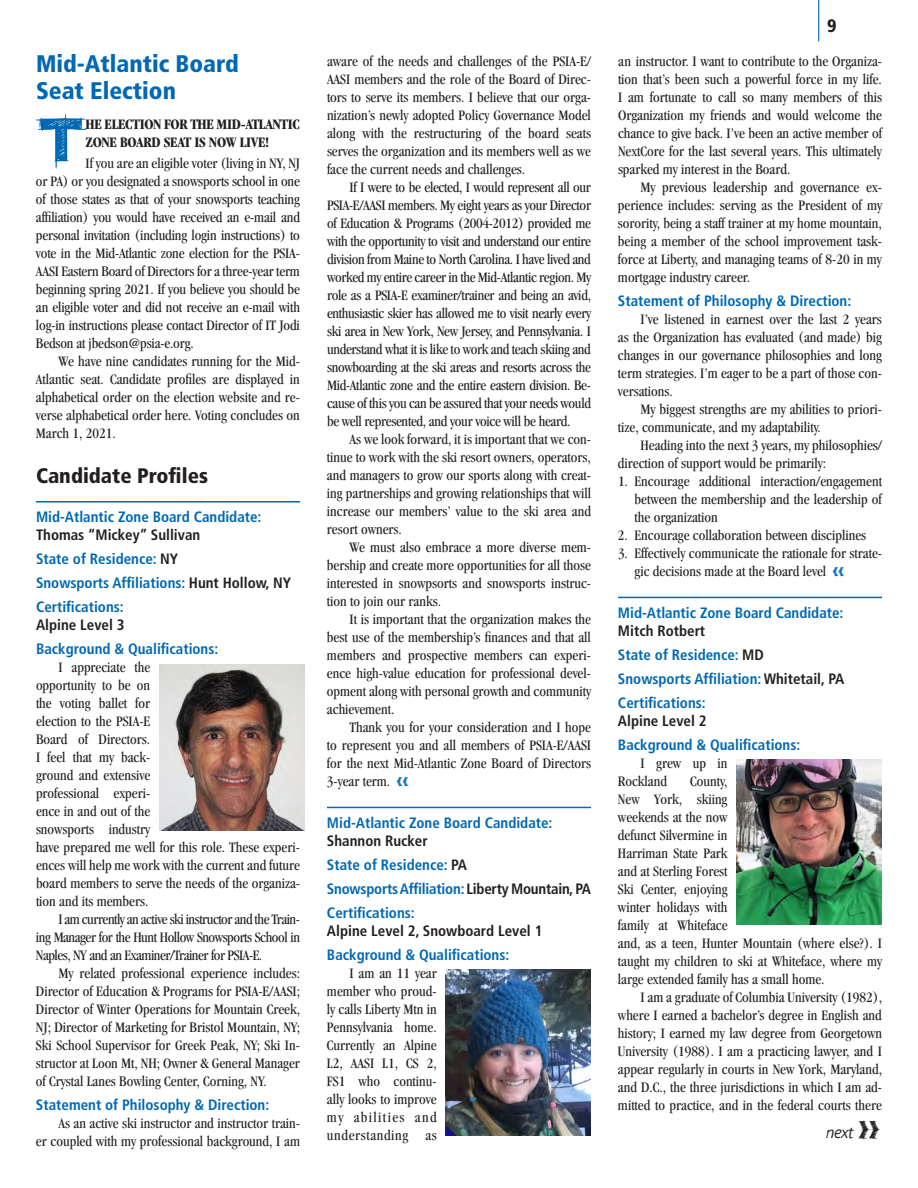
<style>
.page{position:relative;width:918px;height:1188px;background:#fff}
.page>*{position:absolute;margin:0;border:0;box-sizing:border-box;transform-origin:0 0}
.Drop_Cap{font:71.4px "Saucer BB";color:#0168b3}
._1__HEADLINE_NEW{font:900 condensed 24px/27px "Frutiger";color:#0168b3}
._1__HEADLINE_NEW-2{font:900 condensed 21px "Frutiger";color:#231f20}
.t1{font:900 condensed 18px "Frutiger";color:#231f20}
.bd_13{font:16.5px "Flow";color:#231f20}
.t2{font:condensed 15px/18px "Garamond";color:#231f20;text-align:justify}
._4__SUBHEAD{font:700 condensed 15px/18px "Frutiger";color:#0168b3}
.Subhead_Line_Above{font:700 condensed 15px/18px "Frutiger";color:#0168b3}
.Drop_Cap-2{font:700 condensed 15px/18px "Garamond";letter-spacing:-.02em;color:#231f20}
._4__SUBHEAD-2{font:700 condensed 15px/18px "Frutiger";color:#231f20}
.s1{color:#231f20}
.s2{font-family:"Saucer BB";font-stretch:normal;color:#0168b3}
.s3{color:#0168b3}
.s4{font-family:"Saucer BB";font-size:28.5px}
</style>
<div class="page">
<hr style="left:818px;top:0;width:1px;height:41px;background:#0168b3">
<hr style="left:36px;top:501px;width:264px;height:1px;background:#0168b3">
<hr style="left:327px;top:807px;width:264px;height:1px;background:#0168b3">
<hr style="left:618px;top:597px;width:264px;height:1px;background:#0168b3">
<img style="left:159px;top:665px;width:145px;height:165px">
<img style="left:446px;top:970px;width:145px;height:166px">
<img style="left:736px;top:759px;width:146px;height:166px">
<p class="_1__HEADLINE_NEW" style="left:36px;top:50px;width:204px">Mid-Atlantic Board<br>Seat Election</p>
<p class="Drop_Cap" style="left:38px;top:106px;width:48px">T</p>
<p class="Drop_Cap-2" style="left:86px;top:115px;width:216px">HE ELECTION FOR THE MID-ATLANTIC<br>ZONE BOARD SEAT IS NOW LIVE!</p>
<p class="t2" style="left:36px;top:154px;width:266px;text-indent:50px">If you are an eligible voter (living in NY, NJ or PA) or you designated a snowsports school in one of those states as that of your snowsports teaching affiliation) you would have received an e-mail and personal invitation (including login instructions) to vote in the Mid-Atlantic zone election for the PSIA-AASI Eastern Board of Directors for a three-year term beginning spring 2021. If you believe you should be an eligible voter and did not receive an e-mail with log-in instructions please contact Director of IT Jodi Bedson at jbedson@psia-e.org.</p>
<p class="t2" style="left:36px;top:352px;width:266px;text-indent:23px">We have nine candidates running for the Mid-Atlantic seat. Candidate profiles are displayed in alphabetical order on the election website and re&shy;verse alphabetical order here. Voting concludes on March 1, 2021.</p>
<p class="_1__HEADLINE_NEW-2" style="left:36px;top:463px;width:173px">Candidate Profiles</p>
<p class="_4__SUBHEAD" style="left:36px;top:508px;width:227px">Mid-Atlantic Zone Board Candidate:<br><span class="s1">Thomas “Mickey” Sullivan</span></p>
<p class="_4__SUBHEAD" style="left:36px;top:550px;width:144px">State of Residence: <span class="s1">NY</span></p>
<p class="_4__SUBHEAD" style="left:36px;top:574px;width:257px">Snowsports Affiliations: <span class="s1">Hunt Hollow, NY</span></p>
<p class="_4__SUBHEAD" style="left:36px;top:598px;width:90px">Certifications:<br><span class="s1">Alpine Level 3</span></p>
<p class="_4__SUBHEAD" style="left:36px;top:640px;width:184px">Background &amp; Qualifications:</p>
<p class="t2" style="left:36px;top:658px;width:266px;text-align:left;text-indent:22px">I appreciate the<br>opportunity to be on<br>the voting ballet for<br>election to the PSIA-E<br>Board of Directors.<br>I feel that my back-<br>ground and extensive<br>professional experi-<br>ence in and out of the<br>snowsports industry<br>have prepared me well for this role. These experi&shy;ences will help me work with the current and future board members to serve the needs of the organiza&shy;tion and its members.</p>
<p class="t2" style="left:36px;top:910px;width:266px;text-indent:23px">I am currently an active ski instructor and the Train&shy;ing Manager for the Hunt Hollow Snowsports School in Naples, NY and an Examiner/Trainer for PSIA-E.</p>
<p class="t2" style="left:36px;top:964px;width:266px;text-indent:22px">My related professional experience includes:<br>Director of Education &amp; Programs for PSIA-E/AASI; Director of Winter Operations for Mountain Creek, NJ; Director of Marketing for Bristol Mountain, NY; Ski School Supervisor for Greek Peak, NY; Ski In&shy;structor at Loon Mt, NH; Owner &amp; General Manager of Crystal Lanes Bowling Center, Corning, NY.</p>
<p class="_4__SUBHEAD" style="left:36px;top:1096px;width:235px">Statement of Philosophy &amp; Direction:</p>
<p class="t2" style="left:36px;top:1114px;width:266px;text-align:right">As an active ski instructor and instructor train-<br>er coupled with my professional background, I am</p>
<p class="t2" style="left:327px;top:52px;width:266px">aware of the needs and challenges of the PSIA-E/ AASI members and the role of the Board of Direc&shy;tors to serve its members. I believe that our orga&shy;nization’s newly adopted Policy Governance Model along with the restructuring of the board seats serves the organization and its members well as we face the current needs and challenges.</p>
<p class="t2" style="left:327px;top:178px;width:266px;text-indent:22px">If I were to be elected, I would represent all our PSIA-E/AASI members. My eight years as your Director of Education &amp; Programs (2004-2012) provided me with the opportunity to visit and understand our entire division from Maine to North Carolina. I have lived and worked my entire career in the Mid-Atlantic region. My role as a PSIA-E examiner/trainer and being an avid, enthusiastic skier has allowed me to visit nearly every ski area in New York, New Jersey, and Pennsylvania. I understand what it is like to work and teach skiing and snowboarding at the ski areas and resorts across the Mid-Atlantic zone and the entire eastern division. Be&shy;cause of this you can be assured that your needs would be well represented, and your voice will be heard.</p>
<p class="t2" style="left:327px;top:430px;width:266px;text-indent:23px">As we look forward, it is important that we con&shy;tinue to work with the ski resort owners, operators, and managers to grow our sports along with creat&shy;ing partnerships and growing relationships that will increase our members’ value to the ski area and resort owners.</p>
<p class="t2" style="left:327px;top:538px;width:265px;text-indent:22px">We must also embrace a more diverse mem&shy;bership and create more opportunities for all those interested in snowpsorts and snowsports instruc&shy;tion to join our ranks.</p>
<p class="t2" style="left:327px;top:610px;width:266px;text-indent:22px">It is important that the organization makes the best use of the membership’s finances and that all members and prospective members can experi&shy;ence high-value education for professional devel&shy;opment along with personal growth and community achievement.</p>
<p class="t2" style="left:327px;top:718px;width:266px;text-indent:22px">Thank you for your consideration and I hope to represent you and all members of PSIA-E/AASI for the next Mid-Atlantic Zone Board of Directors 3-year term. <span class="s2">&lt;&lt;</span></p>
<p class="Subhead_Line_Above" style="left:327px;top:814px;width:227px">Mid-Atlantic Zone Board Candidate:<br><span class="s1">Shannon Rucker</span></p>
<p class="_4__SUBHEAD" style="left:327px;top:856px;width:142px">State of Residence: <span class="s1">PA</span></p>
<p class="_4__SUBHEAD" style="left:327px;top:880px;width:266px">Snowsports Affiliation: <span class="s1">Liberty Mountain, PA</span></p>
<p class="_4__SUBHEAD-2" style="left:327px;top:904px;width:217px"><span class="s3">Certifications:<br></span>Alpine Level 2, Snowboard Level 1</p>
<p class="_4__SUBHEAD" style="left:327px;top:946px;width:184px">Background &amp; Qualifications:</p>
<p class="t2" style="left:327px;top:964px;width:111px;text-indent:22px">I am an 11 year member who proud&shy;ly calls Liberty Mtn in Pennsylvania home.<br>Currently an Alpine L2, AASI L1, CS 2, FS1 who continu&shy;ally looks to improve my abilities and understanding as</p>
<p class="t1" style="left:827px;top:15px;width:11px">9</p>
<p class="t2" style="left:618px;top:52px;width:266px">an instructor. I want to contribute to the Organiza&shy;tion that’s been such a powerful force in my life.<br>I am fortunate to call so many members of this Organization my friends and would welcome the chance to give back. I’ve been an active member of NextCore for the last several years. This ultimately sparked my interest in the Board.</p>
<p class="t2" style="left:618px;top:178px;width:266px;text-indent:23px">My previous leadership and governance ex&shy;perience includes: serving as the President of my sorority, being a staff trainer at my home mountain, being a member of the school improvement task&shy;force at Liberty, and managing teams of 8-20 in my mortgage industry career.</p>
<p class="_4__SUBHEAD" style="left:618px;top:292px;width:235px">Statement of Philosophy &amp; Direction:</p>
<p class="t2" style="left:618px;top:310px;width:266px;text-indent:22px">I’ve listened in earnest over the last 2 years as the Organization has evaluated (and made) big changes in our governance philosophies and long term strategies. I’m eager to be a part of those con&shy;versations.</p>
<p class="t2" style="left:618px;top:400px;width:265px;text-indent:22px">My biggest strengths are my abilities to priori&shy;tize, communicate, and my adaptability.</p>
<p class="t2" style="left:618px;top:436px;width:266px;text-indent:22px">Heading into the next 3 years, my philosophies/ direction of support would be primarily:</p>
<p class="t2" style="left:635px;top:472px;width:249px;text-indent:-17px">1. Encourage additional interaction/engagement between the membership and the leadership of the organization</p>
<p class="t2" style="left:618px;top:526px;width:250px">2. Encourage collaboration between disciplines</p>
<p class="t2" style="left:635px;top:544px;width:249px;text-indent:-17px">3. Effectively communicate the rationale for strate&shy;gic decisions made at the Board level <span class="s2">&lt;&lt;</span></p>
<p class="Subhead_Line_Above" style="left:618px;top:604px;width:227px">Mid-Atlantic Zone Board Candidate:<br><span class="s1">Mitch Rotbert</span></p>
<p class="_4__SUBHEAD" style="left:618px;top:646px;width:147px">State of Residence: <span class="s1">MD</span></p>
<p class="_4__SUBHEAD" style="left:618px;top:670px;width:228px">Snowsports Affiliation: <span class="s1">Whitetail, PA</span></p>
<p class="_4__SUBHEAD" style="left:618px;top:694px;width:90px">Certifications:<br><span class="s1">Alpine Level 2</span></p>
<p class="_4__SUBHEAD" style="left:618px;top:736px;width:184px">Background &amp; Qualifications:</p>
<p class="t2" style="left:618px;top:754px;width:111px;text-indent:22px">I grew up in<br>Rockland</p>
<p class="t2" style="left:618px;top:772px;width:266px;text-align:left;text-indent:72px">County,<br>New York, skiing<br>weekends at the now<br>defunct Silvermine in<br>Harriman State Park<br>and at Sterling Forest<br>Ski Center, enjoying<br>winter holidays with<br>family at Whiteface<br>and, as a teen, Hunter Mountain (where else?). I taught my children to ski at Whiteface, where my large extended family has a small home.</p>
<p class="t2" style="left:618px;top:988px;width:266px;text-indent:22px">I am a graduate of Columbia University (1982), where I earned a bachelor’s degree in English and history; I earned my law degree from Georgetown University (1988). I am a practicing lawyer, and I appear regularly in courts in New York, Maryland, and D.C., the three jurisdictions in which I am ad&shy;mitted to practice, and in the federal courts there</p>
<p class="bd_13" style="left:826px;top:1123px;width:55px">next <span class="s4">&gt;&gt;</span></p>
</div>
